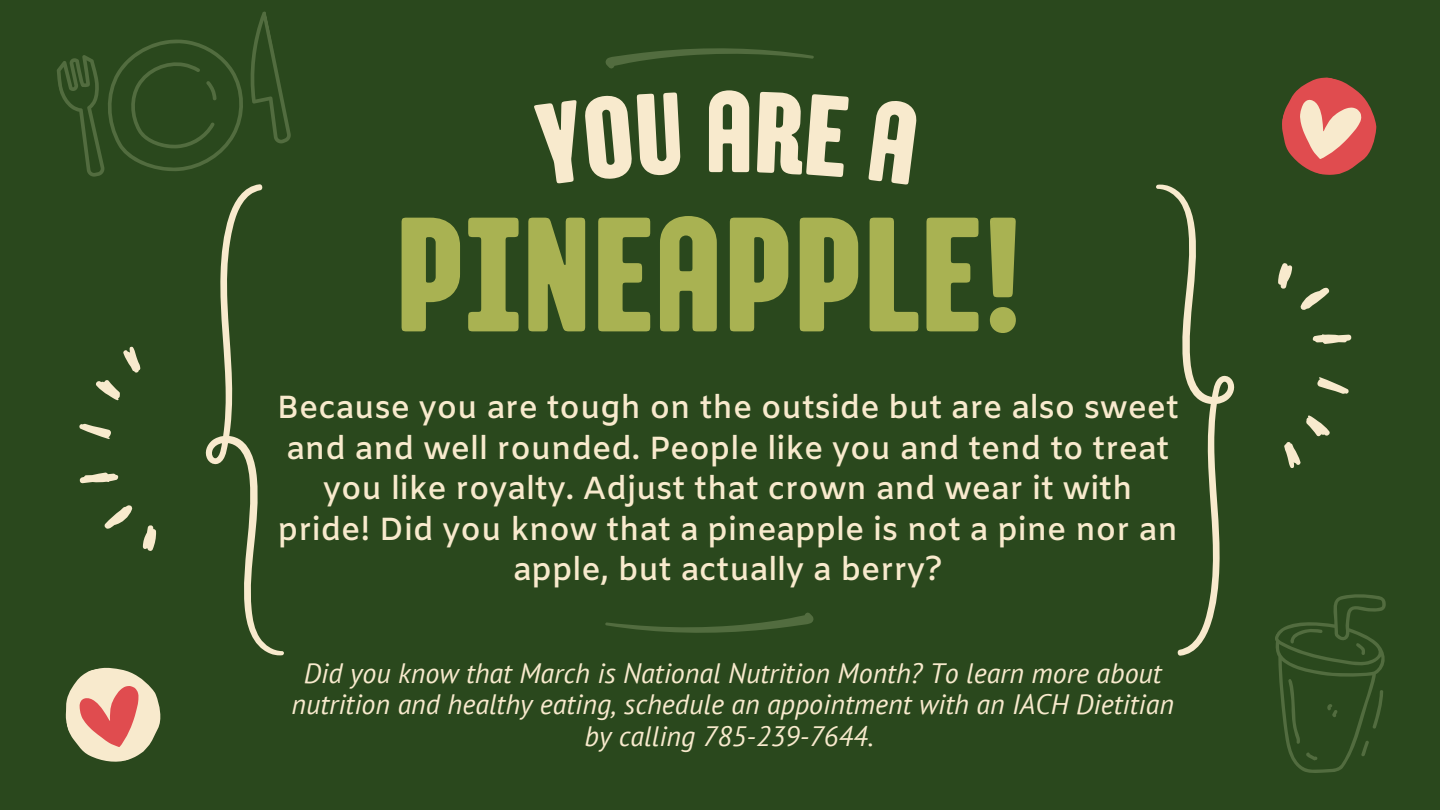
<style>
.page{position:relative;width:1440px;height:810px;background:#2a481d}
.page>*{position:absolute;margin:0;border:0;box-sizing:border-box;transform-origin:0 0}
.t1{font:162.5px "TT Berlinerins Grotesk";color:#a9b252}
.t2{font:115.1px "TT Berlinerins Grotesk";color:#f8eacd}
.t3{font:600 32px/40.5px "Amiko";color:#f8eacd;text-align:center}
.t4{font:italic 28px/31.5px "PT Sans";color:#f8eacd;text-align:center}
.s1{font-style:normal}
</style>
<div class="page">
<svg style="left:1156px;top:184px;width:79px;height:472px"></svg>
<svg style="left:1312px;top:334px;width:40px;height:10px"></svg>
<svg style="left:1317px;top:377px;width:32px;height:17px"></svg>
<svg style="left:1278px;top:263px;width:52px;height:47px"></svg>
<svg style="left:1284px;top:415px;width:46px;height:53px"></svg>
<svg style="left:1282px;top:77px;width:95px;height:98px"></svg>
<svg style="left:57px;top:11px;width:234px;height:751px"></svg>
<svg style="left:1221px;top:560px;width:165px;height:213px"></svg>
<svg style="left:605px;top:612px;width:209px;height:21px"></svg>
<svg style="left:605px;top:48px;width:209px;height:21px"></svg>
<h2 class="t2" style="left:704px;top:60px;width:51px">A</h2>
<h1 class="t1" style="left:395px;top:174px;width:630px">PINEAPPLE!</h1>
<p class="t3" style="left:277px;top:389px;width:904px">Because you are tough on the outside but are also sweet and and well rounded. People like you and tend to treat you like royalty. Adjust that crown and wear it with pride! Did you know that a pineapple is not a pine nor an apple, but actually a berry?</p>
<p class="t4" style="left:292px;top:657px;width:884px">Did you know that March is National Nutrition Month? To learn more about nutrition and healthy eating, schedule an appointment with an IACH Dietitian by calling 785-239-7644<span class="s1">.</span></p>
</div>
